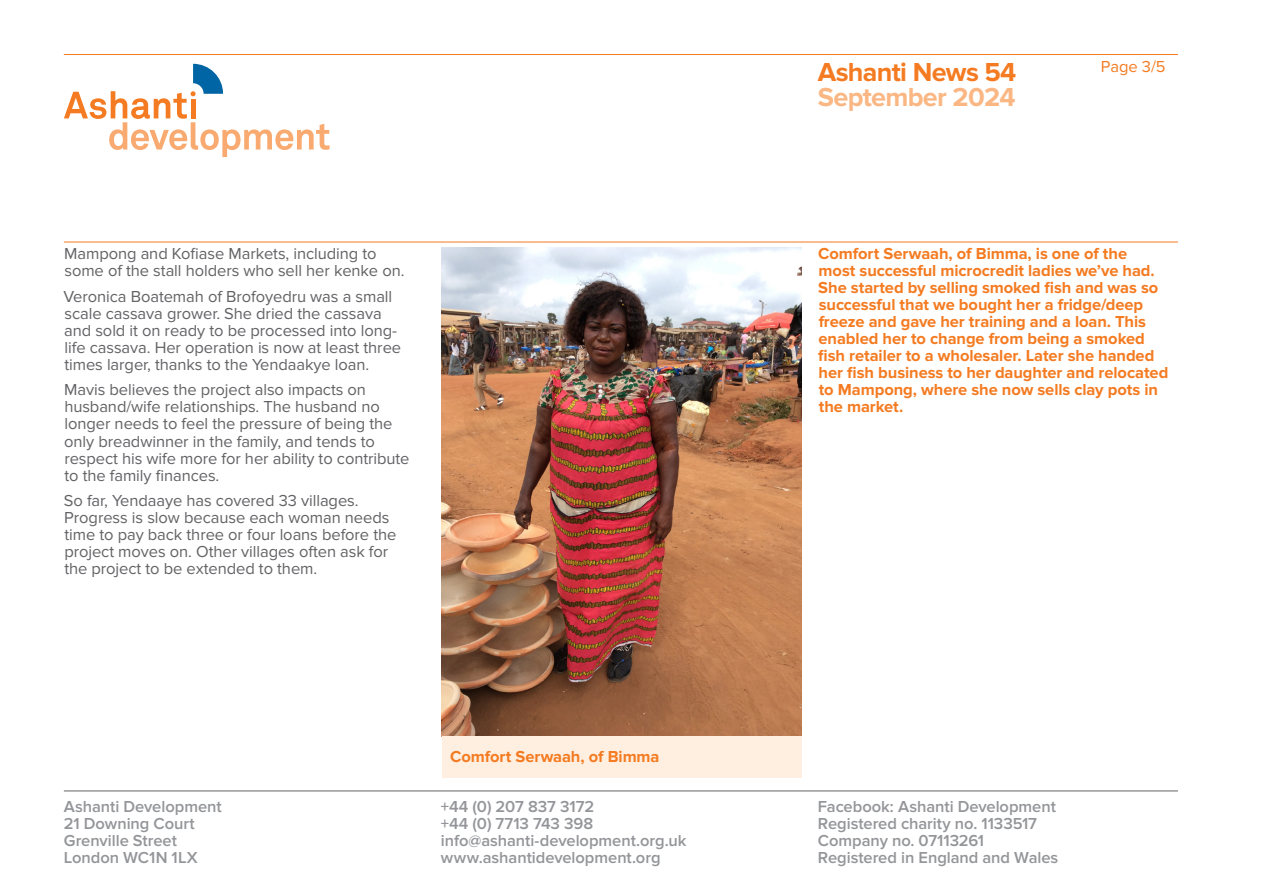
<style>
.page{position:relative;width:1263px;height:893px;background:#fff}
.page>*{position:absolute;margin:0;border:0;box-sizing:border-box;transform-origin:0 0}
.Super_title{font:700 27px/25.5px "Proxima Nova";letter-spacing:-.025em;color:#f47b21}
.Body{font:16.5px/17px "Proxima Nova";letter-spacing:-.005em;color:#636366}
.Body-2{font:700 16.5px/17px "Proxima Nova";letter-spacing:-.005em;color:#f47b21}
.t1{font:600 16.5px/17.1px "Proxima Nova";letter-spacing:-.005em;color:#939598}
.Body_bold{font:16.5px "Proxima Nova";color:#f47b21}
.s1{color:#fab783}
</style>
<div class="page">
<hr style="left:64px;top:790px;width:1114px;height:1px;background:#636366">
<hr style="left:64px;top:242px;width:1114px;height:1px;background:#f47b21">
<svg style="left:64px;top:64px;width:266px;height:93px"></svg>
<hr style="left:64px;top:54px;width:1114px;height:1px;background:#f47b21">
<img style="left:441px;top:248px;width:360px;height:488px">
<div style="left:441px;top:736px;width:360px;height:42px;background:#feefe1"></div>
<p class="Body" style="left:64px;top:246px;width:342px">Mampong and Kofiase Markets, including to some of the stall holders who sell her kenke on.</p>
<p class="Body" style="left:63px;top:288px;width:339px">Veronica Boatemah of Brofoyedru was a small scale cassava grower. She dried the cassava and sold it on ready to be processed into long&shy;life cassava. Her operation is now at least three times larger, thanks to the Yendaakye loan.</p>
<p class="Body" style="left:64px;top:382px;width:347px">Mavis believes the project also impacts on husband/wife relationships. The husband no longer needs to feel the pressure of being the only breadwinner in the family, and tends to respect his wife more for her ability to contribute to the family finances.</p>
<p class="Body" style="left:64px;top:492px;width:334px">So far, Yendaaye has covered 33 villages.<br>Progress is slow because each woman needs time to pay back three or four loans before the project moves on. Other villages often ask for the project to be extended to them.</p>
<p class="Body-2" style="left:450px;top:748px;width:211px">Comfort Serwaah, of Bimma</p>
<p class="t1" style="left:64px;top:798px;width:159px">Ashanti Development<br>21 Downing Court<br>Grenville Street<br>London WC1N 1LX</p>
<p class="t1" style="left:441px;top:798px;width:247px">+44 (0) 207 837 3172<br>+44 (0) 7713 743 398 info@ashanti-development.org.uk</p>
<p class="t1" style="left:441px;top:849px;width:221px">www.ashantidevelopment.org</p>
<p class="Super_title" style="left:818px;top:60px;width:200px">Ashanti News 54<br><span class="s1">September 2024</span></p>
<p class="Body_bold" style="left:1101px;top:57px;width:66px">Page 3/5</p>
<p class="Body-2" style="left:818px;top:246px;width:352px">Comfort Serwaah, of Bimma, is one of the<br>most successful microcredit ladies we’ve had.<br>She started by selling smoked fish and was so successful that we bought her a fridge/deep freeze and gave her training and a loan. This enabled her to change from being a smoked fish retailer to a wholesaler. Later she handed her fish business to her daughter and relocated to Mampong, where she now sells clay pots in the market.</p>
<p class="t1" style="left:818px;top:798px;width:240px">Facebook: Ashanti Development</p>
<p class="t1" style="left:818px;top:815px;width:220px">Registered charity no. 1133517</p>
<p class="t1" style="left:818px;top:832px;width:168px">Company no. 07113261</p>
<p class="t1" style="left:818px;top:849px;width:242px">Registered in England and Wales</p>
</div>
